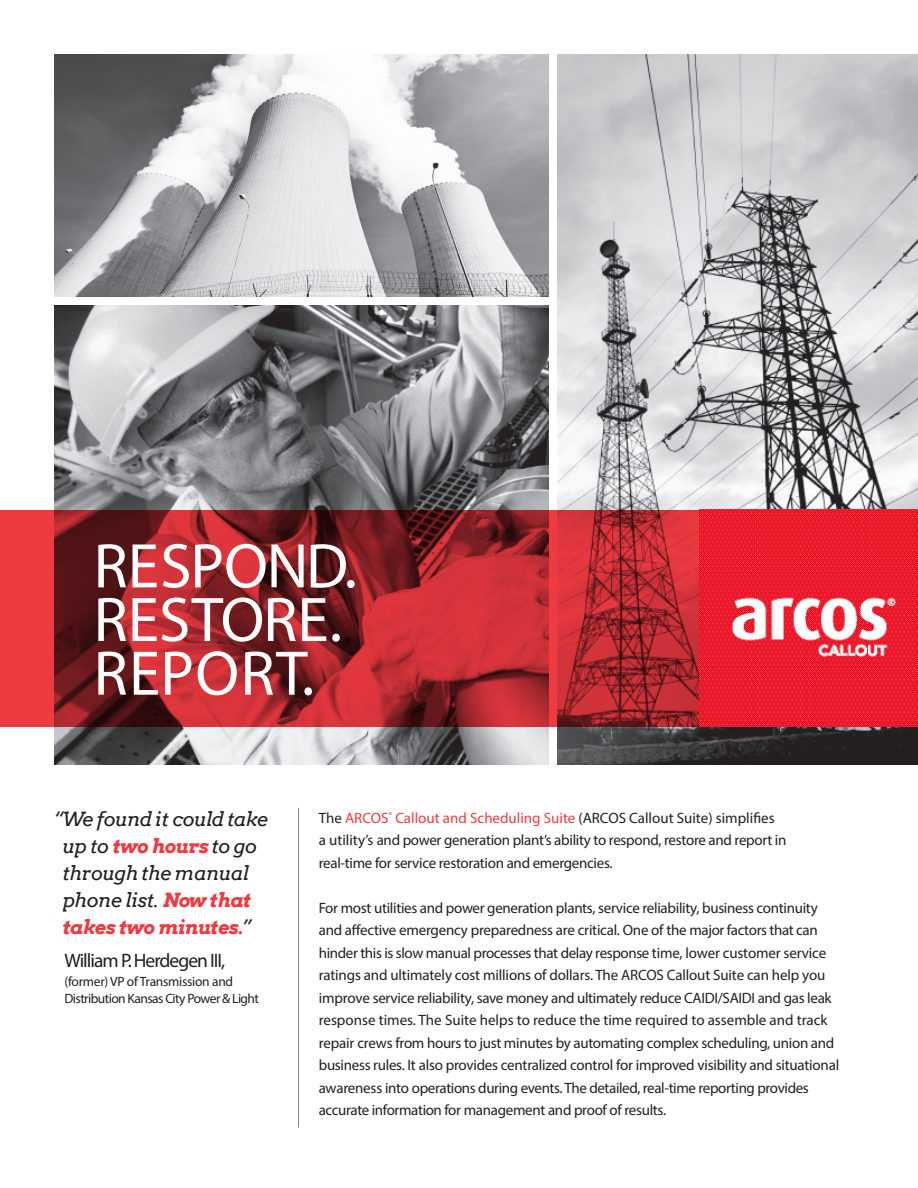
<style>
.page{position:relative;width:918px;height:1188px;background:#fff}
.page>*{position:absolute;margin:0;border:0;box-sizing:border-box;transform-origin:0 0}
.t1{font:63.6px/53.7px "Myriad Pro";color:#fff}
.t2{font:italic 19.5px/27px "Arvo";letter-spacing:-.02em;color:#231f20;text-align:center}
.t3{font:19.5px "Myriad Pro";letter-spacing:-.05em;color:#231f20}
.t4{font:15px/22.5px "Myriad Pro";letter-spacing:-.02em;color:#231f20}
.t5{font:13.5px/16.5px "Myriad Pro";letter-spacing:-.04em;color:#231f20}
.s1{font-weight:700;color:#ee3a41}
.s2{color:#ee3a41}
</style>
<div class="page">
<img style="left:557px;top:54px;width:361px;height:711px">
<img style="left:54px;top:54px;width:495px;height:243px">
<img style="left:54px;top:306px;width:495px;height:459px">
<svg style="left:0;top:510px;width:700px;height:216px;background:#a4272d"></svg>
<hr style="left:298px;top:808px;width:1px;height:320px;background:#7c868d">
<img style="left:700px;top:510px;width:218px;height:216px">
<p class="t1" style="left:94px;top:538px;width:265px">RESPOND.<br>RESTORE.<br>REPORT.</p>
<p class="t2" style="left:54px;top:805px;width:216px">“We found it could take up to <span class="s1">two hours</span> to go through the manual phone list. <span class="s1">Now that takes two minutes.</span>”</p>
<p class="t3" style="left:64px;top:948px;width:162px">William P. Herdegen III,</p>
<p class="t5" style="left:64px;top:973px;width:196px">(former) VP of Transmission and<br>Distribution Kansas City Power &amp; Light</p>
<p class="t4" style="left:319px;top:806px;width:469px">The <span class="s2">ARCOS</span><sup>®</sup> <span class="s2">Callout and Scheduling Suite</span> (ARCOS Callout Suite) simplifies<br>a utility’s and power generation plant’s ability to respond, restore and report in real-time for service restoration and emergencies.</p>
<p class="t4" style="left:319px;top:896px;width:522px">For most utilities and power generation plants, service reliability, business continuity and affective emergency preparedness are critical. One of the major factors that can hinder this is slow manual processes that delay response time, lower customer service ratings and ultimately cost millions of dollars. The ARCOS Callout Suite can help you improve service reliability, save money and ultimately reduce CAIDI/SAIDI and gas leak response times. The Suite helps to reduce the time required to assemble and track repair crews from hours to just minutes by automating complex scheduling, union and business rules. It also provides centralized control for improved visibility and situational awareness into operations during events. The detailed, real-time reporting provides accurate information for management and proof of results.</p>
</div>
